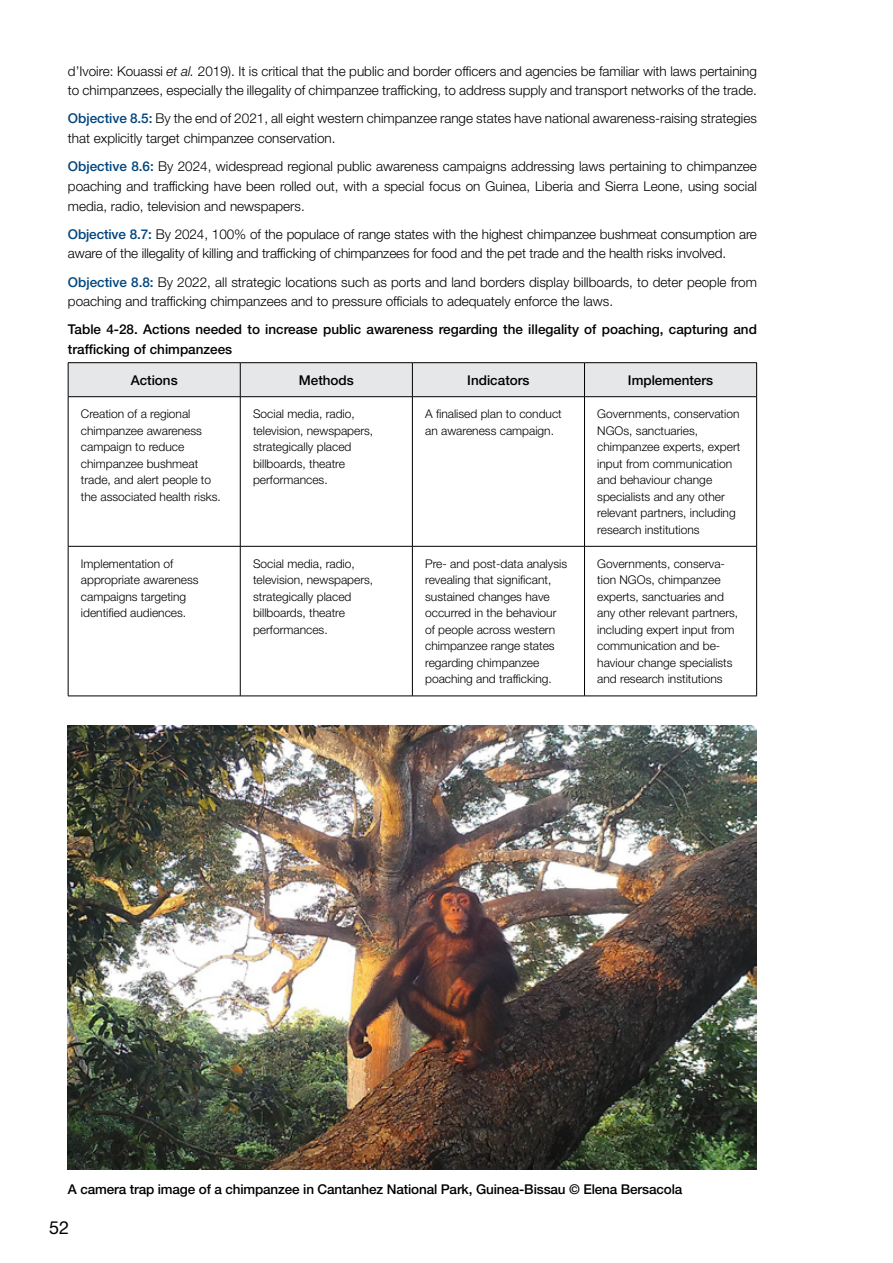
<style>
.page{position:relative;width:893px;height:1263px;background:#fff}
.page>*{position:absolute;margin:0;border:0;box-sizing:border-box;transform-origin:0 0}
.t1{font:18px "Helvetica Neue LT Std";color:#000}
.body_text{font:300 13.5px/19.6px "Helvetica Neue LT Std";color:#000}
.body_text-2{font:500 13.5px/19.6px "Helvetica Neue LT Std";color:#000}
.caption_left-aligned{font:500 13.5px "Helvetica Neue LT Std";letter-spacing:-.01em;color:#000}
.table_text{font:300 12px/16.5px "Helvetica Neue LT Std";color:#000}
.s1{font-style:italic}
.s2{font-weight:500;color:#00447c}
</style>
<div class="page">
<div style="left:69px;top:363px;width:687px;height:33px;background:#e6e7e8"></div>
<hr style="left:68px;top:397px;width:1px;height:149px;background:#000">
<hr style="left:240px;top:397px;width:1px;height:149px;background:#000">
<hr style="left:412px;top:397px;width:1px;height:149px;background:#000">
<hr style="left:584px;top:397px;width:1px;height:149px;background:#000">
<hr style="left:756px;top:397px;width:1px;height:149px;background:#000">
<hr style="left:68px;top:546px;width:172px;height:1px;background:#000">
<hr style="left:68px;top:546px;width:1px;height:150px;background:#000">
<hr style="left:240px;top:546px;width:172px;height:1px;background:#000">
<hr style="left:240px;top:546px;width:1px;height:150px;background:#000">
<hr style="left:412px;top:546px;width:172px;height:1px;background:#000">
<hr style="left:412px;top:546px;width:1px;height:150px;background:#000">
<hr style="left:584px;top:546px;width:173px;height:1px;background:#000">
<hr style="left:584px;top:546px;width:1px;height:150px;background:#000">
<hr style="left:756px;top:546px;width:1px;height:150px;background:#000">
<hr style="left:68px;top:696px;width:172px;height:1px;background:#000">
<hr style="left:240px;top:696px;width:172px;height:1px;background:#000">
<hr style="left:412px;top:696px;width:172px;height:1px;background:#000">
<hr style="left:584px;top:696px;width:173px;height:1px;background:#000">
<hr style="left:68px;top:362px;width:172px;height:1px;background:#000">
<hr style="left:68px;top:363px;width:1px;height:33px;background:#000">
<hr style="left:240px;top:362px;width:172px;height:1px;background:#000">
<hr style="left:240px;top:363px;width:1px;height:33px;background:#000">
<hr style="left:412px;top:362px;width:172px;height:1px;background:#000">
<hr style="left:412px;top:363px;width:1px;height:33px;background:#000">
<hr style="left:584px;top:362px;width:173px;height:1px;background:#000">
<hr style="left:584px;top:363px;width:1px;height:33px;background:#000">
<hr style="left:756px;top:363px;width:1px;height:33px;background:#000">
<hr style="left:68px;top:396px;width:172px;height:1px;background:#000">
<hr style="left:240px;top:396px;width:172px;height:1px;background:#000">
<hr style="left:412px;top:396px;width:172px;height:1px;background:#000">
<hr style="left:584px;top:396px;width:173px;height:1px;background:#000">
<img style="left:68px;top:726px;width:689px;height:444px">
<p class="body_text" style="left:68px;top:61px;width:690px">d’Ivoire: Kouassi <span class="s1">et al.</span> 2019). It is critical that the public and border officers and agencies be familiar with laws pertaining to chimpanzees, especially the illegality of chimpanzee trafficking, to address supply and transport networks of the trade.</p>
<p class="body_text" style="left:68px;top:109px;width:690px"><span class="s2">Objective 8.5:</span> By the end of 2021, all eight western chimpanzee range states have national awareness-raising strategies that explicitly target chimpanzee conservation.</p>
<p class="body_text" style="left:68px;top:156px;width:690px;text-align:justify"><span class="s2">Objective 8.6:</span> By 2024, widespread regional public awareness campaigns addressing laws pertaining to chimpanzee poaching and trafficking have been rolled out, with a special focus on Guinea, Liberia and Sierra Leone, using social media, radio, television and newspapers.</p>
<p class="body_text" style="left:68px;top:224px;width:690px"><span class="s2">Objective 8.7:</span> By 2024, 100% of the populace of range states with the highest chimpanzee bushmeat consumption are aware of the illegality of killing and trafficking of chimpanzees for food and the pet trade and the health risks involved.</p>
<p class="body_text" style="left:68px;top:272px;width:690px"><span class="s2">Objective 8.8:</span> By 2022, all strategic locations such as ports and land borders display billboards, to deter people from poaching and trafficking chimpanzees and to pressure officials to adequately enforce the laws.</p>
<p class="body_text-2" style="left:68px;top:320px;width:690px">Table 4-28. Actions needed to increase public awareness regarding the illegality of poaching, capturing and trafficking of chimpanzees</p>
<p class="body_text-2" style="left:131px;top:370px;width:49px">Actions</p>
<p class="body_text-2" style="left:299px;top:370px;width:57px">Methods</p>
<p class="body_text-2" style="left:467px;top:370px;width:64px">Indicators</p>
<p class="body_text-2" style="left:628px;top:370px;width:87px">Implementers</p>
<p class="table_text" style="left:81px;top:405px;width:142px">Creation of a regional chimpanzee awareness campaign to reduce chimpanzee bushmeat trade, and alert people to the associated health risks.</p>
<p class="table_text" style="left:253px;top:405px;width:122px">Social media, radio, television, newspapers, strategically placed billboards, theatre performances.</p>
<p class="table_text" style="left:425px;top:405px;width:138px">A finalised plan to conduct an awareness campaign.</p>
<p class="table_text" style="left:597px;top:405px;width:145px">Governments, conservation<br>NGOs, sanctuaries, chimpanzee experts, expert input from communication and behaviour change specialists and any other relevant partners, including research institutions</p>
<p class="table_text" style="left:81px;top:555px;width:119px">Implementation of appropriate awareness campaigns targeting identified audiences.</p>
<p class="table_text" style="left:253px;top:555px;width:122px">Social media, radio, television, newspapers, strategically placed billboards, theatre performances.</p>
<p class="table_text" style="left:425px;top:555px;width:144px">Pre- and post-data analysis revealing that significant, sustained changes have occurred in the behaviour of people across western chimpanzee range states regarding chimpanzee poaching and trafficking.</p>
<p class="table_text" style="left:597px;top:555px;width:142px">Governments, conserva&shy;tion NGOs, chimpanzee experts, sanctuaries and any other relevant partners, including expert input from communication and be&shy;haviour change specialists and research institutions</p>
<p class="caption_left-aligned" style="left:68px;top:1181px;width:616px">A camera trap image of a chimpanzee in Cantanhez National Park, Guinea-Bissau © Elena Bersacola</p>
<h1 class="t1" style="left:49px;top:1217px;width:22px">52</h1>
</div>
